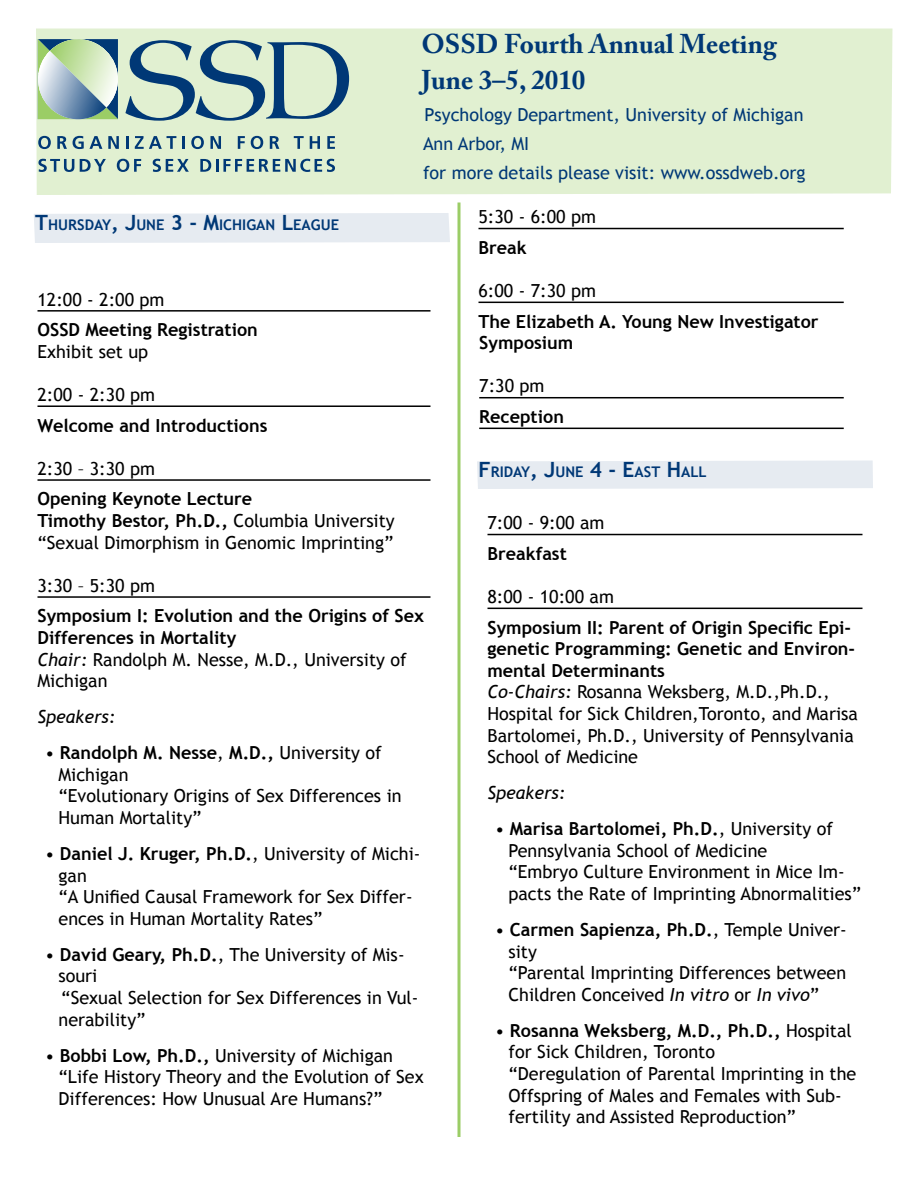
<style>
.page{position:relative;width:918px;height:1188px;background:#fff}
.page>*{position:absolute;margin:0;border:0;box-sizing:border-box;transform-origin:0 0}
.t1{font:700 27px/36px "Adobe Caslon Pro";color:#003876}
.t2{font:18px/21.6px "Trebuchet MS";color:#000}
.t3{font:700 18px/21.6px "Trebuchet MS";color:#000}
.t4{font:18px/29.1px "Trebuchet MS";color:#003876}
.t5{font:italic 18px "Trebuchet MS";color:#000}
.t6{font:700 14.7px "Trebuchet MS";color:#003876}
.s1{font-size:21px}
.s2{font-weight:700}
.s3{font-weight:400;font-style:italic}
.s4{font-weight:400}
.s5{font-style:italic}
</style>
<div class="page">
<div style="left:36px;top:28px;width:856px;height:167px;background:#e1f0d1"></div>
<hr style="left:38px;top:310px;width:392px;height:2px;background:#000">
<hr style="left:38px;top:405px;width:392px;height:2px;background:#000">
<hr style="left:38px;top:479px;width:392px;height:2px;background:#000">
<hr style="left:38px;top:596px;width:392px;height:2px;background:#000">
<hr style="left:458px;top:202px;width:2px;height:935px;background:#9bcd66">
<hr style="left:478px;top:228px;width:366px;height:1px;background:#000">
<hr style="left:478px;top:302px;width:366px;height:1px;background:#000">
<hr style="left:479px;top:397px;width:365px;height:1px;background:#000">
<hr style="left:479px;top:428px;width:365px;height:1px;background:#000">
<hr style="left:487px;top:534px;width:375px;height:1px;background:#000">
<hr style="left:487px;top:608px;width:375px;height:1px;background:#000">
<div style="left:477px;top:461px;width:396px;height:28px;background:#e6ebf1"></div>
<svg style="left:125px;top:40px;width:224px;height:81px;background:#a1bcb7"></svg>
<svg style="left:38px;top:136px;width:13px;height:13px"></svg>
<svg style="left:57px;top:136px;width:10px;height:13px"></svg>
<svg style="left:73px;top:136px;width:29px;height:13px"></svg>
<svg style="left:108px;top:136px;width:11px;height:13px"></svg>
<svg style="left:126px;top:136px;width:2px;height:13px"></svg>
<svg style="left:135px;top:136px;width:41px;height:13px"></svg>
<svg style="left:182px;top:136px;width:3px;height:13px"></svg>
<svg style="left:191px;top:136px;width:13px;height:13px"></svg>
<svg style="left:210px;top:136px;width:11px;height:13px"></svg>
<svg style="left:238px;top:136px;width:7px;height:13px"></svg>
<svg style="left:251px;top:136px;width:12px;height:13px"></svg>
<svg style="left:270px;top:136px;width:9px;height:13px"></svg>
<svg style="left:294px;top:136px;width:10px;height:13px"></svg>
<svg style="left:310px;top:136px;width:10px;height:13px"></svg>
<svg style="left:327px;top:136px;width:8px;height:13px"></svg>
<svg style="left:38px;top:159px;width:36px;height:13px"></svg>
<svg style="left:80px;top:159px;width:26px;height:13px"></svg>
<svg style="left:117px;top:159px;width:24px;height:13px"></svg>
<svg style="left:153px;top:159px;width:36px;height:13px"></svg>
<svg style="left:200px;top:159px;width:135px;height:13px;background:#89a8ad"></svg>
<svg style="left:38px;top:39px;width:80px;height:81px;background:#a0bcb0"></svg>
<div style="left:34px;top:213px;width:416px;height:30px;background:#e6ebf1"></div>
<h1 class="t1" style="left:422px;top:26px;width:357px">OSSD Fourth Annual Meeting<br>June 3–5, 2010</h1>
<p class="t4" style="left:423px;top:101px;width:384px">Psychology Department, University of Michigan<br>Ann Arbor, MI<br>for more details please visit: www.ossdweb.org</p>
<p class="t2" style="left:478px;top:206px;width:119px">5:30 - 6:00 pm</p>
<p class="t3" style="left:478px;top:237px;width:50px">Break</p>
<p class="t2" style="left:478px;top:280px;width:119px">6:00 - 7:30 pm</p>
<p class="t3" style="left:478px;top:310px;width:342px">The Elizabeth A. Young New Investigator<br>Symposium</p>
<p class="t2" style="left:479px;top:376px;width:67px">7:30 pm</p>
<p class="t3" style="left:479px;top:406px;width:86px">Reception</p>
<p class="t6" style="left:35px;top:215px;width:305px"><span class="s1">T</span>HURSDAY<span class="s1">, J</span>UNE <span class="s1">3 - M</span>ICHIGAN <span class="s1">L</span>EAGUE</p>
<p class="t2" style="left:38px;top:289px;width:129px">12:00 - 2:00 pm</p>
<p class="t3" style="left:38px;top:319px;width:222px">OSSD Meeting Registration</p>
<p class="t2" style="left:38px;top:341px;width:112px">Exhibit set up</p>
<p class="t2" style="left:38px;top:384px;width:119px">2:00 - 2:30 pm</p>
<p class="t3" style="left:38px;top:414px;width:231px">Welcome and Introductions</p>
<p class="t2" style="left:38px;top:458px;width:119px">2:30 – 3:30 pm</p>
<p class="t2" style="left:38px;top:488px;width:359px"><span class="s2">Opening Keynote Lecture<br>Timothy Bestor, Ph.D.,</span> Columbia University “Sexual Dimorphism in Genomic Imprinting”</p>
<p class="t2" style="left:38px;top:575px;width:119px">3:30 – 5:30 pm</p>
<p class="t3" style="left:38px;top:605px;width:388px">Symposium I: Evolution and the Origins of Sex<br>Differences in Mortality<br><span class="s3">Chair:</span> <span class="s4">Randolph M. Nesse, M.D., University of<br>Michigan</span></p>
<p class="t5" style="left:38px;top:706px;width:79px">Speakers:</p>
<p class="t2" style="left:59px;top:742px;width:345px;text-indent:-14px">• <span class="s2">Randolph M. Nesse</span>, <span class="s2">M.D.,</span> University of<br>Michigan<br>“Evolutionary Origins of Sex Differences in<br>Human Mortality”</p>
<p class="t2" style="left:59px;top:843px;width:364px;text-indent:-13px">• <span class="s2">Daniel J. Kruger, Ph.D.</span>, University of Michi&shy;gan<br>“A Unified Causal Framework for Sex Differ&shy;ences in Human Mortality Rates”</p>
<p class="t2" style="left:59px;top:944px;width:361px;text-indent:-14px">• <span class="s2">David Geary, Ph.D.</span>, The University of Mis&shy;souri<br>“Sexual Selection for Sex Differences in Vul&shy;nerability”</p>
<p class="t2" style="left:59px;top:1045px;width:367px;text-indent:-14px">• <span class="s2">Bobbi Low, Ph.D.,</span> University of Michigan “Life History Theory and the Evolution of Sex<br>Differences: How Unusual Are Humans?”</p>
<p class="t6" style="left:478px;top:463px;width:230px"><span class="s1">F</span>RIDAY<span class="s1">, J</span>UNE <span class="s1">4 - E</span>AST <span class="s1">H</span>ALL</p>
<p class="t2" style="left:487px;top:512px;width:119px">7:00 - 9:00 am</p>
<p class="t3" style="left:487px;top:543px;width:81px">Breakfast</p>
<p class="t2" style="left:487px;top:586px;width:128px">8:00 - 10:00 am</p>
<p class="t2" style="left:487px;top:617px;width:372px"><span class="s2">Symposium II: Parent of Origin Specific Epi&shy;genetic Programming: Genetic and Environ&shy;mental Determinants<br></span><span class="s5">Co-Chairs:</span> Rosanna Weksberg, M.D.,Ph.D., Hospital for Sick Children,Toronto, and Marisa Bartolomei, Ph.D., University of Pennsylvania School of Medicine</p>
<p class="t5" style="left:487px;top:782px;width:79px">Speakers:</p>
<p class="t2" style="left:509px;top:818px;width:354px;text-indent:-14px">• <span class="s2">Marisa Bartolomei, Ph.D.</span>, University of Pennsylvania School of Medicine<br>“Embryo Culture Environment in Mice Im&shy;pacts the Rate of Imprinting Abnormalities”</p>
<p class="t2" style="left:509px;top:919px;width:340px;text-indent:-14px">• <span class="s2">Carmen Sapienza, Ph.D.</span>, Temple Univer&shy;sity<br>“Parental Imprinting Differences between<br>Children Conceived <span class="s5">In vitro</span> or <span class="s5">In vivo</span>”</p>
<p class="t2" style="left:509px;top:1020px;width:349px;text-indent:-14px">• <span class="s2">Rosanna Weksberg, M.D., Ph.D.,</span> Hospital for Sick Children, Toronto<br>“Deregulation of Parental Imprinting in the Offspring of Males and Females with Sub&shy;fertility and Assisted Reproduction”</p>
</div>
